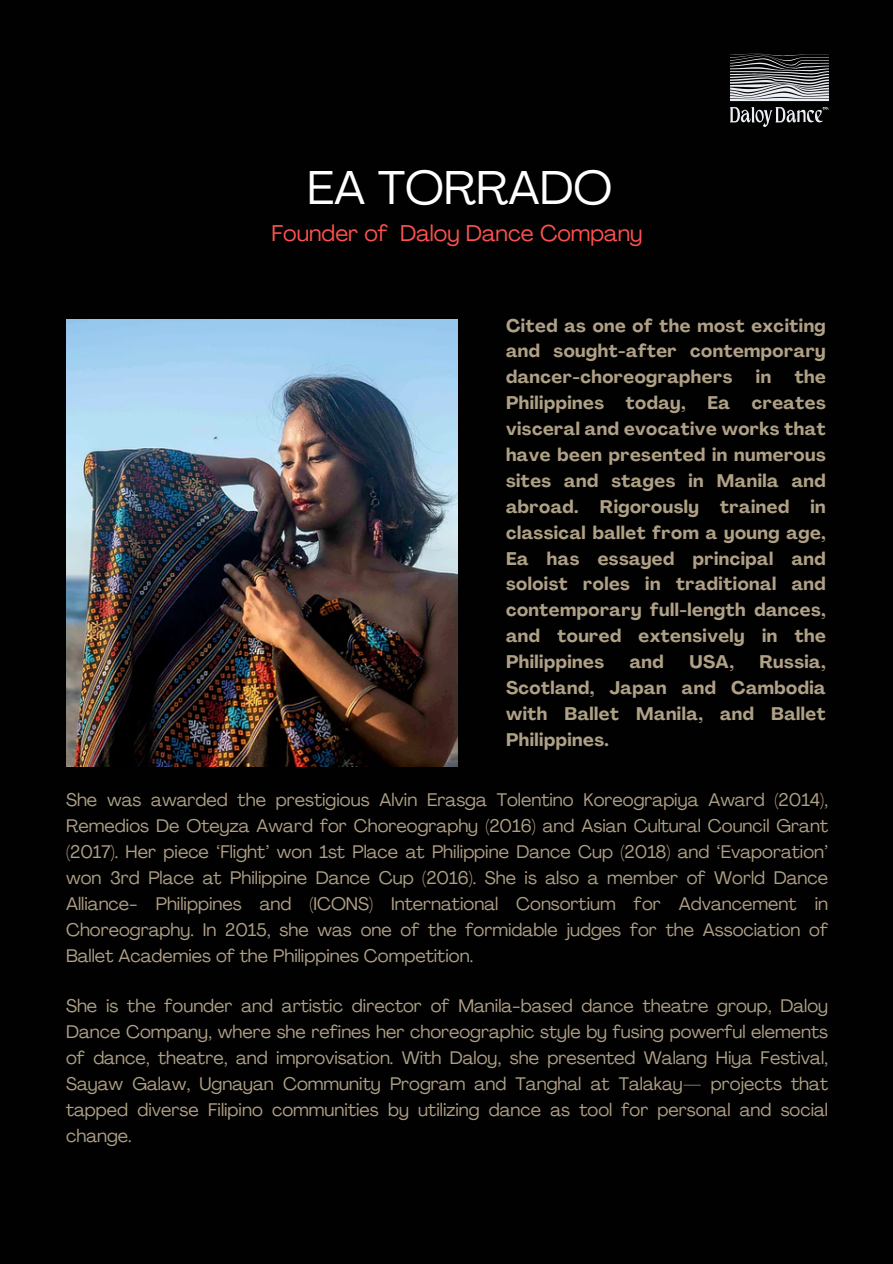
<style>
.page{position:relative;width:893px;height:1264px;background:#fff}
.page>*{position:absolute;margin:0;border:0;box-sizing:border-box;transform-origin:0 0}
.t1{font:46.8px "Agrandir";color:#fff}
.t2{font:22.5px "Agrandir";color:#fd5151}
.t3{font:18px/25.8px "Agrandir";color:#afa186;text-align:justify}
.t4{font:700 18px/25.8px "Agrandir";letter-spacing:.025em;color:#afa186;text-align:justify}
</style>
<div class="page">
<div style="left:0;top:0;width:892px;height:1263px;background:#020101"></div>
<img style="left:66px;top:319px;width:392px;height:447px">
<img style="left:730px;top:53px;width:98px;height:73px">
<p class="t1" style="left:307px;top:169px;width:306px">EA TORRADO</p>
<p class="t2" style="left:271px;top:224px;width:372px">Founder of Daloy Dance Company</p>
<p class="t4" style="left:506px;top:314px;width:321px">Cited as one of the most exciting and sought-after contemporary dancer-choreographers</p>
<p class="t4" style="left:755px;top:366px;width:17px">in</p>
<p class="t4" style="left:506px;top:366px;width:321px;text-indent:288px">the Philippines today, Ea creates visceral and evocative works that have been presented in numerous sites and stages in Manila and abroad. Rigorously trained in classical ballet from a young age, Ea has essayed principal and soloist roles in traditional and contemporary full-length dances, and toured extensively in the Philippines</p>
<p class="t4" style="left:506px;top:650px;width:321px;text-indent:253px">Russia, Scotland, Japan and Cambodia with Ballet Manila, and Ballet Philippines.</p>
<p class="t4" style="left:629px;top:650px;width:36px">and</p>
<p class="t4" style="left:689px;top:650px;width:46px">USA,</p>
<p class="t3" style="left:66px;top:789px;width:763px">She was awarded the prestigious Alvin Erasga Tolentino Koreograpiya Award (2014), Remedios De Oteyza Award for Choreography (2016) and Asian Cultural Council Grant (2017). Her piece ‘Flight’ won 1st Place at Philippine Dance Cup (2018) and ‘Evaporation’ won 3rd Place at Philippine Dance Cup (2016). She is also a member of World Dance Alliance- Philippines and (ICONS) International Consortium for Advancement in Choreography. In 2015, she was one of the formidable judges for the Association of Ballet Academies of the Philippines Competition.</p>
<p class="t3" style="left:66px;top:995px;width:763px">She is the founder and artistic director of Manila-based dance theatre group, Daloy Dance Company, where she refines her choreographic style by fusing powerful elements of dance, theatre, and improvisation. With Daloy, she presented Walang Hiya Festival, Sayaw Galaw, Ugnayan Community Program and Tanghal at Talakay— projects that tapped diverse Filipino communities by utilizing dance as tool for personal and social change.</p>
</div>
